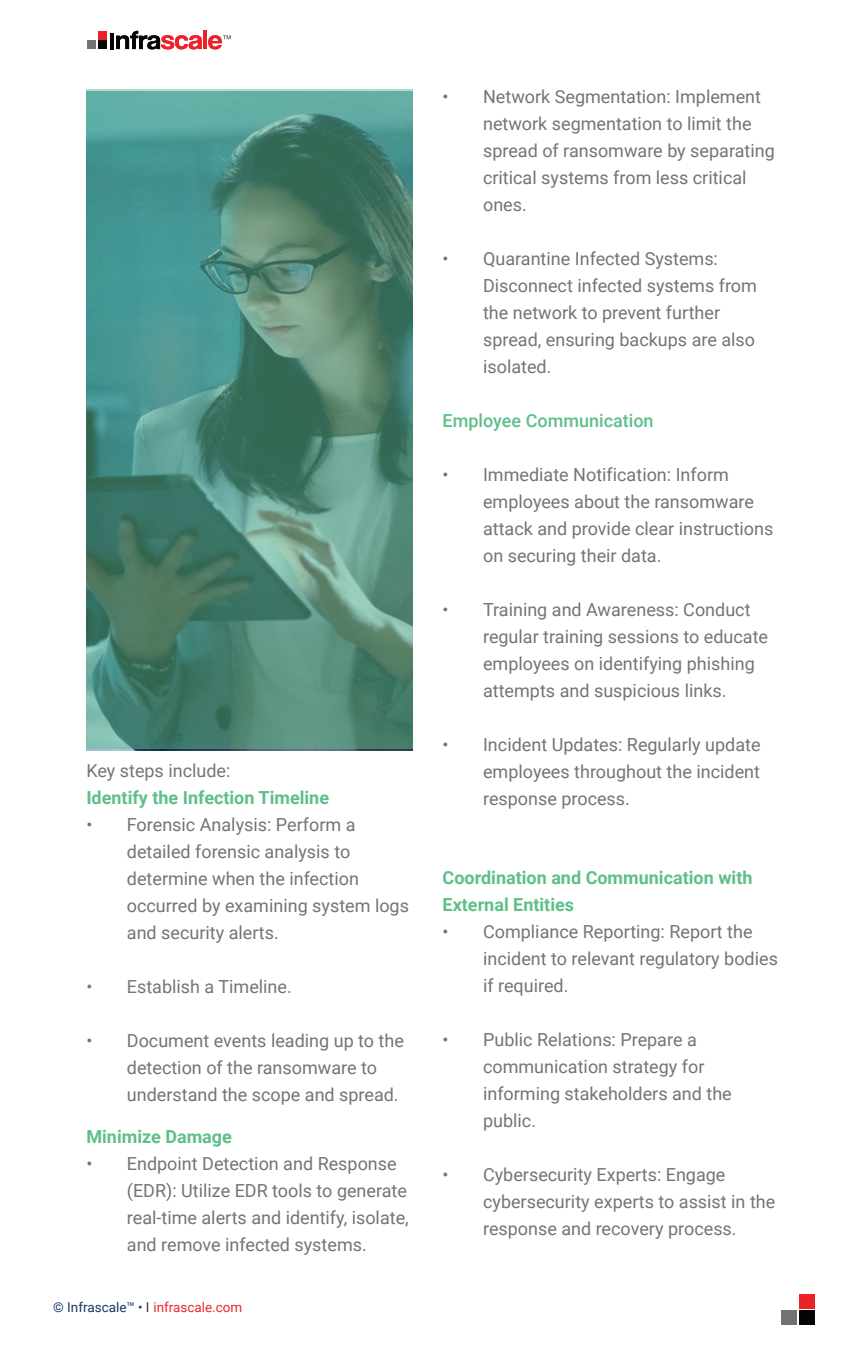
<style>
.page{position:relative;width:864px;height:1350px;background:#fff}
.page>*{position:absolute;margin:0;border:0;box-sizing:border-box;transform-origin:0 0}
.t1{font:18px/27px "Roboto";color:#747475}
.t2{font:700 18px/27px "Roboto";color:#5ebf89}
.t3{font:18px "Roboto";color:#747576}
.t4{font:500 18px "Roboto";color:#5fbf89}
.t5{font:13.5px "Roboto";color:#ea292c}
.s1{color:#163864}
.s2{font-family:"Helvetica";color:#231f20}
</style>
<div class="page">
<svg style="left:86px;top:90px;width:327px;height:659px"></svg>
<div style="left:799px;top:1294px;width:16px;height:14px;background:#eb2328"></div>
<div style="left:799px;top:1311px;width:16px;height:14px;background:#050504"></div>
<div style="left:781px;top:1311px;width:16px;height:14px;background:#717272"></div>
<hr style="left:110px;top:33px;width:4px;height:16px;background:#050504">
<div style="left:98px;top:31px;width:9px;height:8px;background:#eb2328"></div>
<div style="left:98px;top:41px;width:9px;height:8px;background:#050504"></div>
<div style="left:87px;top:41px;width:9px;height:8px;background:#717272"></div>
<svg style="left:116px;top:31px;width:86px;height:19px"></svg>
<hr style="left:203px;top:31px;width:4px;height:18px;background:#eb2328">
<svg style="left:208px;top:35px;width:23px;height:14px"></svg>
<p class="t3" style="left:86px;top:758px;width:146px">Key steps include:</p>
<p class="t2" style="left:86px;top:783px;width:244px">Identify the Infection Timeline</p>
<p class="t1" style="left:127px;top:810px;width:284px;text-indent:-40px">• Forensic Analysis: Perform a detailed forensic analysis to determine when the infection occurred by examining system logs and security alerts.</p>
<p class="t3" style="left:86px;top:974px;width:207px">• Establish a Timeline.</p>
<p class="t1" style="left:127px;top:1026px;width:279px;text-indent:-40px">• Document events leading up to the detection of the ransomware to understand the scope and spread.</p>
<p class="t2" style="left:86px;top:1123px;width:147px">Minimize Damage</p>
<p class="t1" style="left:127px;top:1150px;width:283px;text-indent:-40px">• Endpoint Detection and Response (EDR): Utilize EDR tools to generate real-time alerts and identify, isolate, and remove infected systems.</p>
<p class="t5" style="left:53px;top:1298px;width:191px"><span class="s1">© Infrascale™ •</span> <span class="s2">|</span> infrascale.com</p>
<p class="t1" style="left:483px;top:83px;width:293px;text-indent:-40px">• Network Segmentation: Implement network segmentation to limit the spread of ransomware by separating critical systems from less critical ones.</p>
<p class="t1" style="left:483px;top:245px;width:275px;text-indent:-40px">• Quarantine Infected Systems:<br>Disconnect infected systems from the network to prevent further spread, ensuring backups are also isolated.</p>
<p class="t4" style="left:443px;top:408px;width:213px">Employee Communication</p>
<p class="t1" style="left:483px;top:461px;width:292px;text-indent:-40px">• Immediate Notification: Inform employees about the ransomware attack and provide clear instructions on securing their data.</p>
<p class="t1" style="left:483px;top:596px;width:287px;text-indent:-40px">• Training and Awareness: Conduct regular training sessions to educate employees on identifying phishing attempts and suspicious links.</p>
<p class="t1" style="left:483px;top:731px;width:279px;text-align:justify;text-indent:-40px">• Incident Updates: Regularly update employees throughout the incident response process.</p>
<p class="t2" style="left:443px;top:864px;width:311px">Coordination and Communication with<br>External Entities</p>
<p class="t1" style="left:483px;top:918px;width:296px;text-indent:-40px">• Compliance Reporting: Report the incident to relevant regulatory bodies if required.</p>
<p class="t1" style="left:483px;top:1026px;width:250px;text-indent:-40px">• Public Relations: Prepare a communication strategy for informing stakeholders and the public.</p>
<p class="t1" style="left:483px;top:1161px;width:294px;text-indent:-40px">• Cybersecurity Experts: Engage cybersecurity experts to assist in the response and recovery process.</p>
</div>
